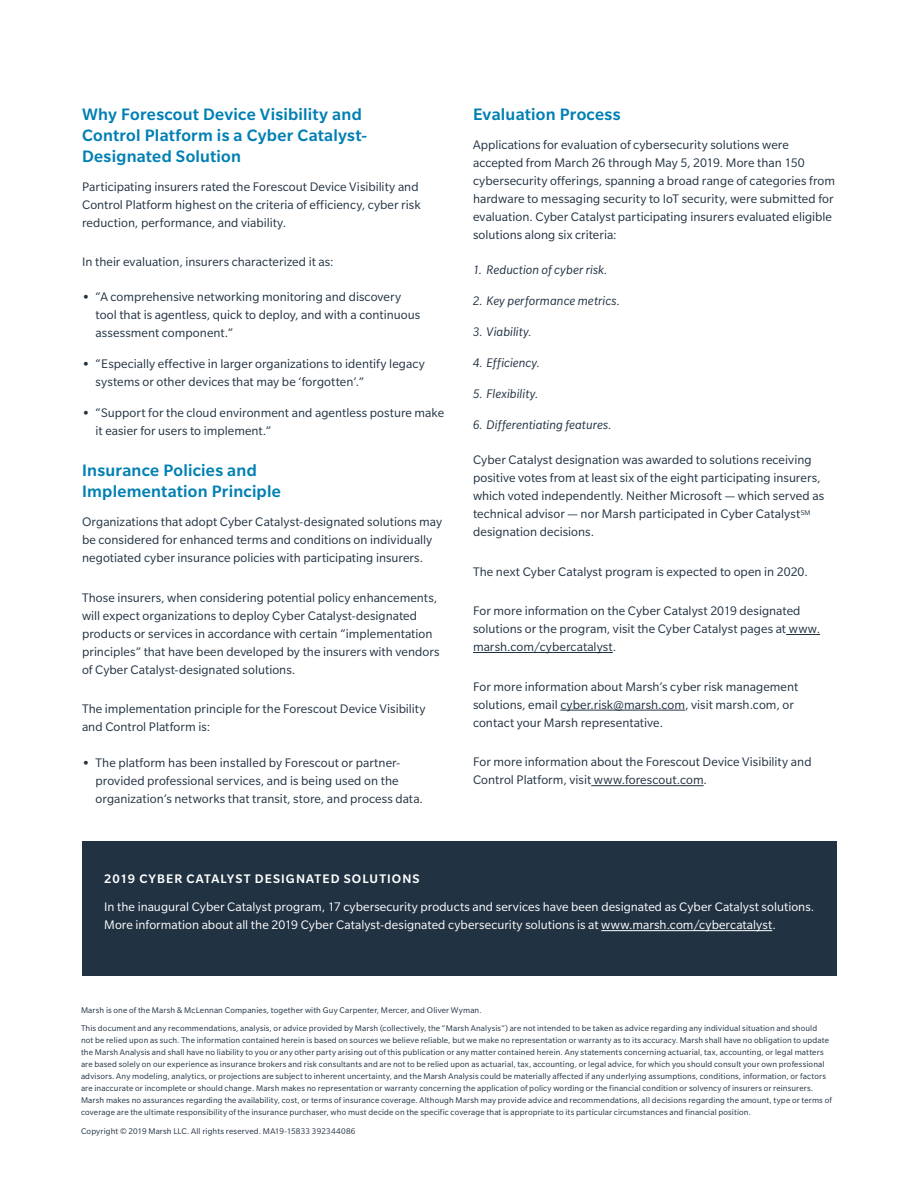
<style>
.page{position:relative;width:918px;height:1188px;background:#fff}
.page>*{position:absolute;margin:0;border:0;box-sizing:border-box;transform-origin:0 0}
.Body_Subhead_3_12_14{font:500 18px/21px "Slate Pro";letter-spacing:.015em;color:#0080b3}
.Body_Text_9_12{font:13.5px/18px "Slate Pro";letter-spacing:.005em;color:#213242}
.Body_Text_9_12-2{font:13.5px/18px "Slate Pro";letter-spacing:.005em;color:#fff}
.t1{font:italic 13.5px "Slate Pro";letter-spacing:.01em;color:#213242}
.Body_Subhead_4_9_12{font:500 13.5px "Slate Pro";letter-spacing:.08em;color:#fff}
.Page_Legal_6_8{font:9px/12px "Slate Pro";letter-spacing:.015em;color:#213242}
.s1{font-weight:700}
</style>
<div class="page">
<div style="left:82px;top:842px;width:755px;height:134px;background:#213242"></div>
<hr style="left:786px;top:634px;width:34px;height:1px;background:#213242">
<hr style="left:473px;top:652px;width:140px;height:1px;background:#213242">
<hr style="left:560px;top:710px;width:125px;height:1px;background:#213242">
<hr style="left:591px;top:785px;width:113px;height:1px;background:#213242">
<hr style="left:601px;top:930px;width:171px;height:1px;background:#fff">
<p class="Body_Subhead_3_12_14" style="left:82px;top:103px;width:287px">Why Forescout Device Visibility and<br>Control Platform is a Cyber Catalyst-<br>Designated Solution</p>
<p class="Body_Text_9_12" style="left:82px;top:177px;width:340px">Participating insurers rated the Forescout Device Visibility and<br>Control Platform highest on the criteria of efficiency, cyber risk reduction, performance, and viability.</p>
<p class="Body_Text_9_12" style="left:82px;top:253px;width:253px">In their evaluation, insurers characterized it as:</p>
<p class="Body_Text_9_12" style="left:96px;top:288px;width:326px;text-indent:-14px"><span class="s1">•</span> “A comprehensive networking monitoring and discovery tool that is agentless, quick to deploy, and with a continuous assessment component.”</p>
<p class="Body_Text_9_12" style="left:96px;top:355px;width:331px;text-indent:-14px"><span class="s1">•</span> “Especially effective in larger organizations to identify legacy systems or other devices that may be ‘forgotten’.”</p>
<p class="Body_Text_9_12" style="left:96px;top:404px;width:350px;text-indent:-14px"><span class="s1">•</span> “Support for the cloud environment and agentless posture make it easier for users to implement.”</p>
<p class="Body_Subhead_3_12_14" style="left:82px;top:460px;width:200px">Insurance Policies and<br>Implementation Principle</p>
<p class="Body_Text_9_12" style="left:82px;top:513px;width:362px">Organizations that adopt Cyber Catalyst-designated solutions may be considered for enhanced terms and conditions on individually negotiated cyber insurance policies with participating insurers.</p>
<p class="Body_Text_9_12" style="left:82px;top:588px;width:359px">Those insurers, when considering potential policy enhancements, will expect organizations to deploy Cyber Catalyst-designated products or services in accordance with certain “implementation principles” that have been developed by the insurers with vendors of Cyber Catalyst-designated solutions.</p>
<p class="Body_Text_9_12" style="left:82px;top:700px;width:345px">The implementation principle for the Forescout Device Visibility and Control Platform is:</p>
<p class="Body_Text_9_12" style="left:96px;top:753px;width:329px;text-indent:-14px"><span class="s1">•</span> The platform has been installed by Forescout or partner&shy;provided professional services, and is being used on the organization’s networks that transit, store, and process data.</p>
<p class="Body_Subhead_3_12_14" style="left:473px;top:103px;width:149px">Evaluation Process</p>
<p class="Body_Text_9_12" style="left:473px;top:135px;width:364px">Applications for evaluation of cybersecurity solutions were accepted from March 26 through May 5, 2019. More than 150 cybersecurity offerings, spanning a broad range of categories from hardware to messaging security to IoT security, were submitted for evaluation. Cyber Catalyst participating insurers evaluated eligible solutions along six criteria:</p>
<p class="t1" style="left:473px;top:263px;width:136px">1. Reduction of cyber risk.</p>
<p class="t1" style="left:473px;top:294px;width:148px">2. Key performance metrics.</p>
<p class="t1" style="left:473px;top:324px;width:60px">3. Viability.</p>
<p class="t1" style="left:473px;top:355px;width:69px">4. Efficiency.</p>
<p class="t1" style="left:473px;top:386px;width:67px">5. Flexibility.</p>
<p class="t1" style="left:473px;top:417px;width:140px">6. Differentiating features.</p>
<p class="Body_Text_9_12" style="left:473px;top:451px;width:353px">Cyber Catalyst designation was awarded to solutions receiving positive votes from at least six of the eight participating insurers, which voted independently. Neither Microsoft — which served as technical advisor — nor Marsh participated in Cyber Catalyst<sup>SM </sup>designation decisions.</p>
<p class="Body_Text_9_12" style="left:473px;top:562px;width:336px">The next Cyber Catalyst program is expected to open in 2020.</p>
<p class="Body_Text_9_12" style="left:473px;top:602px;width:349px">For more information on the Cyber Catalyst 2019 designated solutions or the program, visit the Cyber Catalyst pages at www. marsh.com/cybercatalyst.</p>
<p class="Body_Text_9_12" style="left:473px;top:677px;width:327px">For more information about Marsh’s cyber risk management solutions, email cyber.risk@marsh.com, visit marsh.com, or contact your Marsh representative.</p>
<p class="Body_Text_9_12" style="left:473px;top:753px;width:340px">For more information about the Forescout Device Visibility and<br>Control Platform, visit www.forescout.com.</p>
<p class="Body_Subhead_4_9_12" style="left:104px;top:871px;width:317px">2019 CYBER CATALYST DESIGNATED SOLUTIONS</p>
<p class="Body_Text_9_12-2" style="left:104px;top:898px;width:712px">In the inaugural Cyber Catalyst program, 17 cybersecurity products and services have been designated as Cyber Catalyst solutions.<br>More information about all the 2019 Cyber Catalyst-designated cybersecurity solutions is at www.marsh.com/cybercatalyst.</p>
<p class="Page_Legal_6_8" style="left:81px;top:1004px;width:402px">Marsh is one of the Marsh &amp; McLennan Companies, together with Guy Carpenter, Mercer, and Oliver Wyman.</p>
<p class="Page_Legal_6_8" style="left:81px;top:1022px;width:752px">This document and any recommendations, analysis, or advice provided by Marsh (collectively, the “Marsh Analysis”) are not intended to be taken as advice regarding any individual situation and should not be relied upon as such. The information contained herein is based on sources we believe reliable, but we make no representation or warranty as to its accuracy. Marsh shall have no obligation to update the Marsh Analysis and shall have no liability to you or any other party arising out of this publication or any matter contained herein. Any statements concerning actuarial, tax, accounting, or legal matters are based solely on our experience as insurance brokers and risk consultants and are not to be relied upon as actuarial, tax, accounting, or legal advice, for which you should consult your own professional advisors. Any modeling, analytics, or projections are subject to inherent uncertainty, and the Marsh Analysis could be materially affected if any underlying assumptions, conditions, information, or factors are inaccurate or incomplete or should change. Marsh makes no representation or warranty concerning the application of policy wording or the financial condition or solvency of insurers or reinsurers.<br>Marsh makes no assurances regarding the availability, cost, or terms of insurance coverage. Although Marsh may provide advice and recommendations, all decisions regarding the amount, type or terms of coverage are the ultimate responsibility of the insurance purchaser, who must decide on the specific coverage that is appropriate to its particular circumstances and financial position.</p>
<p class="Page_Legal_6_8" style="left:81px;top:1125px;width:276px">Copyright © 2019 Marsh LLC. All rights reserved. MA19-15833 392344086</p>
</div>
